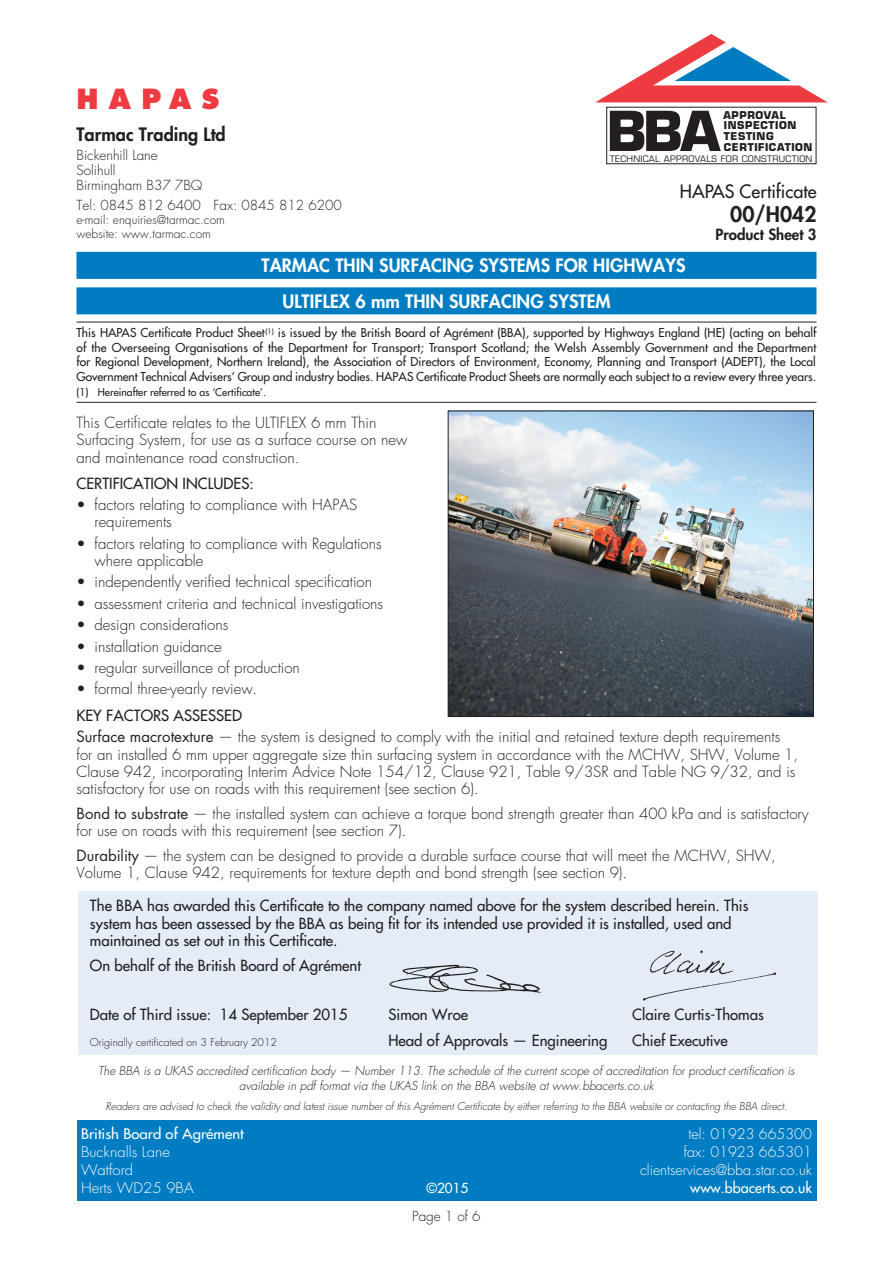
<style>
.page{position:relative;width:893px;height:1263px;background:#fff}
.page>*{position:absolute;margin:0;border:0;box-sizing:border-box;transform-origin:0 0}
.t1{font:800 27px "Futura";letter-spacing:.38em;color:#ee3a41}
.t2{font:800 21px "Futura";color:#231f20}
.t3{font:800 18px/35.5px "Futura";color:#fff}
.t4{font:800 18px "Futura";color:#231f20}
.t5{font:18px "Futura";color:#231f20}
.t6{font:300 15px/17.2px "Futura";color:#231f20}
.t7{font:15px/17.4px "Futura";color:#231f20}
.t8{font:800 15px "Futura";color:#231f20}
.t9{font:300 14.25px "Futura";color:#fff}
.t10{font:300 14.25px "Futura";color:#fff;scale:1.05 1}
.t11{font:14.25px "Futura";color:#fff;scale:1.05 1}
.t12{font:14.25px "Futura";color:#fff}
.t13{font:300 13.5px/15px "Futura";color:#231f20}
.t14{font:13.5px "Futura";color:#fff}
.t15{font:12px/14.5px "Futura";letter-spacing:-.005em;color:#231f20;text-align:justify}
.t16{font:italic 300 12px/15px "Futura";color:#231f20;text-align:center}
.t17{font:300 12px/14.2px "Futura";color:#231f20}
.t18{font:italic 300 10.5px "Futura";color:#231f20}
.t19{font:10.5px "Futura";color:#231f20}
.t20{font:700 10.5px/10.6px "Eurostile";letter-spacing:.035em;color:#231f20}
.t21{font:300 10.5px "Futura";color:#231f20}
.t22{font:8.7px "Eurostile";letter-spacing:.035em;color:#231f20}
.s1{font-weight:400}
</style>
<div class="page">
<div style="left:606px;top:107px;width:210px;height:57px;border:1px solid #231f20"></div>
<svg style="left:610px;top:111px;width:111px;height:40px"></svg>
<svg style="left:595px;top:34px;width:233px;height:69px"></svg>
<div style="left:76px;top:252px;width:740px;height:27px;background:#007cc2"></div>
<div style="left:76px;top:287px;width:740px;height:27px;background:#007cc2"></div>
<img style="left:450px;top:413px;width:362px;height:302px">
<div style="left:448px;top:411px;width:366px;height:306px;border:1px solid #231f20"></div>
<hr style="left:77px;top:322px;width:739px;height:1px;background:#231f20">
<hr style="left:77px;top:402px;width:739px;height:1px;background:#231f20">
<div style="left:77px;top:1120px;width:739px;height:80px;background:#007cc2"></div>
<div style="left:78px;top:891px;width:740px;height:163px;background:#e4ecf7"></div>
<img style="left:389px;top:964px;width:152px;height:29px">
<img style="left:643px;top:950px;width:133px;height:51px">
<h1 class="t1" style="left:76px;top:82px;width:144px">HAPAS</h1>
<p class="t4" style="left:76px;top:123px;width:151px">Tarmac Trading Ltd</p>
<p class="t13" style="left:76px;top:148px;width:127px">Bickenhill Lane<br>Solihull<br>Birmingham B37 7BQ</p>
<p class="t13" style="left:76px;top:198px;width:267px">Tel: 0845 812 6400 Fax: 0845 812 6200</p>
<p class="t17" style="left:76px;top:213px;width:150px">e-mail: enquiries@tarmac.com website: www.tarmac.com</p>
<p class="t20" style="left:723px;top:110px;width:91px">APPROVAL<br>INSPECTION<br>TESTING<br>CERTIFICATION</p>
<p class="t22" style="left:610px;top:153px;width:204px">TECHNICAL APPROVALS FOR CONSTRUCTION</p>
<p class="t5" style="left:680px;top:180px;width:138px">HAPAS Certificate</p>
<h2 class="t2" style="left:730px;top:201px;width:88px">00/H042</h2>
<p class="t8" style="left:715px;top:225px;width:103px">Product Sheet 3</p>
<p class="t3" style="left:282px;top:248px;width:404px;text-indent:-21px">TARMAC THIN SURFACING SYSTEMS FOR HIGHWAYS<br>ULTIFLEX 6 mm THIN SURFACING SYSTEM</p>
<p class="t15" style="left:77px;top:326px;width:741px">This HAPAS Certificate Product Sheet<sup>(1)</sup> is issued by the British Board of Agrément (BBA), supported by Highways England (HE) (acting on behalf of the Overseeing Organisations of the Department for Transport; Transport Scotland; the Welsh Assembly Government and the Department for Regional Development, Northern Ireland), the Association of Directors of Environment, Economy, Planning and Transport (ADEPT), the Local Government Technical Advisers’ Group and industry bodies. HAPAS Certificate Product Sheets are normally each subject to a review every three years.</p>
<p class="t19" style="left:77px;top:385px;width:191px">(1) Hereinafter referred to as ‘Certificate’.</p>
<p class="t6" style="left:76px;top:414px;width:332px">This Certificate relates to the ULTIFLEX 6 mm Thin<br>Surfacing System, for use as a surface course on new and maintenance road construction.</p>
<p class="t7" style="left:76px;top:475px;width:179px">CERTIFICATION INCLUDES:</p>
<p class="t6" style="left:94px;top:497px;width:264px;text-indent:-18px">• factors relating to compliance with HAPAS requirements</p>
<p class="t6" style="left:94px;top:535px;width:289px;text-indent:-18px">• factors relating to compliance with Regulations where applicable</p>
<p class="t6" style="left:76px;top:573px;width:297px">• independently verified technical specification</p>
<p class="t6" style="left:76px;top:595px;width:308px">• assessment criteria and technical investigations</p>
<p class="t6" style="left:76px;top:616px;width:153px">• design considerations</p>
<p class="t6" style="left:76px;top:638px;width:147px">• installation guidance</p>
<p class="t6" style="left:76px;top:659px;width:225px">• regular surveillance of production</p>
<p class="t6" style="left:76px;top:681px;width:182px">• formal three-yearly review.</p>
<p class="t6" style="left:76px;top:705px;width:705px;line-height:21.8px"><span class="s1">KEY FACTORS ASSESSED<br></span><span class="s1">Surface macrotexture</span> — the system is designed to comply with the initial and retained texture depth requirements</p>
<p class="t6" style="left:76px;top:746px;width:723px">for an installed 6 mm upper aggregate size thin surfacing system in accordance with the MCHW, SHW, Volume 1,<br>Clause 942, incorporating Interim Advice Note 154/12, Clause 921, Table 9/3SR and Table NG 9/32, and is satisfactory for use on roads with this requirement (see section 6).</p>
<p class="t6" style="left:76px;top:805px;width:734px"><span class="s1">Bond to substrate</span> — the installed system can achieve a torque bond strength greater than 400 kPa and is satisfactory for use on roads with this requirement (see section 7).</p>
<p class="t6" style="left:76px;top:847px;width:701px"><span class="s1">Durability</span> — the system can be designed to provide a durable surface course that will meet the MCHW, SHW,<br>Volume 1, Clause 942, requirements for texture depth and bond strength (see section 9).</p>
<p class="t7" style="left:90px;top:897px;width:660px">The BBA has awarded this Certificate to the company named above for the system described herein. This system has been assessed by the BBA as being fit for its intended use provided it is installed, used and maintained as set out in this Certificate.</p>
<p class="t7" style="left:90px;top:957px;width:273px">On behalf of the British Board of Agrément</p>
<p class="t7" style="left:90px;top:1006px;width:259px">Date of Third issue: 14 September 2015</p>
<p class="t7" style="left:388px;top:1006px;width:81px">Simon Wroe</p>
<p class="t7" style="left:632px;top:1006px;width:133px">Claire Curtis-Thomas</p>
<p class="t21" style="left:90px;top:1035px;width:189px">Originally certificated on 3 February 2012</p>
<p class="t7" style="left:388px;top:1031px;width:220px">Head of Approvals — Engineering</p>
<p class="t7" style="left:632px;top:1031px;width:97px">Chief Executive</p>
<p class="t16" style="left:98px;top:1063px;width:698px">The BBA is a UKAS accredited certification body — Number 113. The schedule of the current scope of accreditation for product certification is available in pdf format via the UKAS link on the BBA website at www.bbacerts.co.uk</p>
<p class="t18" style="left:106px;top:1100px;width:683px">Readers are advised to check the validity and latest issue number of this Agrément Certificate by either referring to the BBA website or contacting the BBA direct.</p>
<p class="t11" style="left:81px;top:1124px;width:156px">British Board of Agrément</p>
<p class="t9" style="left:688px;top:1125px;width:125px">tel: 01923 665300</p>
<p class="t10" style="left:81px;top:1143px;width:86px">Bucknalls Lane</p>
<p class="t9" style="left:684px;top:1143px;width:130px">fax: 01923 665301</p>
<p class="t10" style="left:81px;top:1161px;width:51px">Watford</p>
<p class="t9" style="left:640px;top:1161px;width:173px">clientservices@bba.star.co.uk</p>
<p class="t10" style="left:81px;top:1179px;width:109px">Herts WD25 9BA</p>
<p class="t14" style="left:426px;top:1179px;width:44px">©2015</p>
<p class="t12" style="left:690px;top:1178px;width:123px">www.bbacerts.co.uk</p>
<p class="t13" style="left:412px;top:1209px;width:70px">Page 1 of 6</p>
</div>
